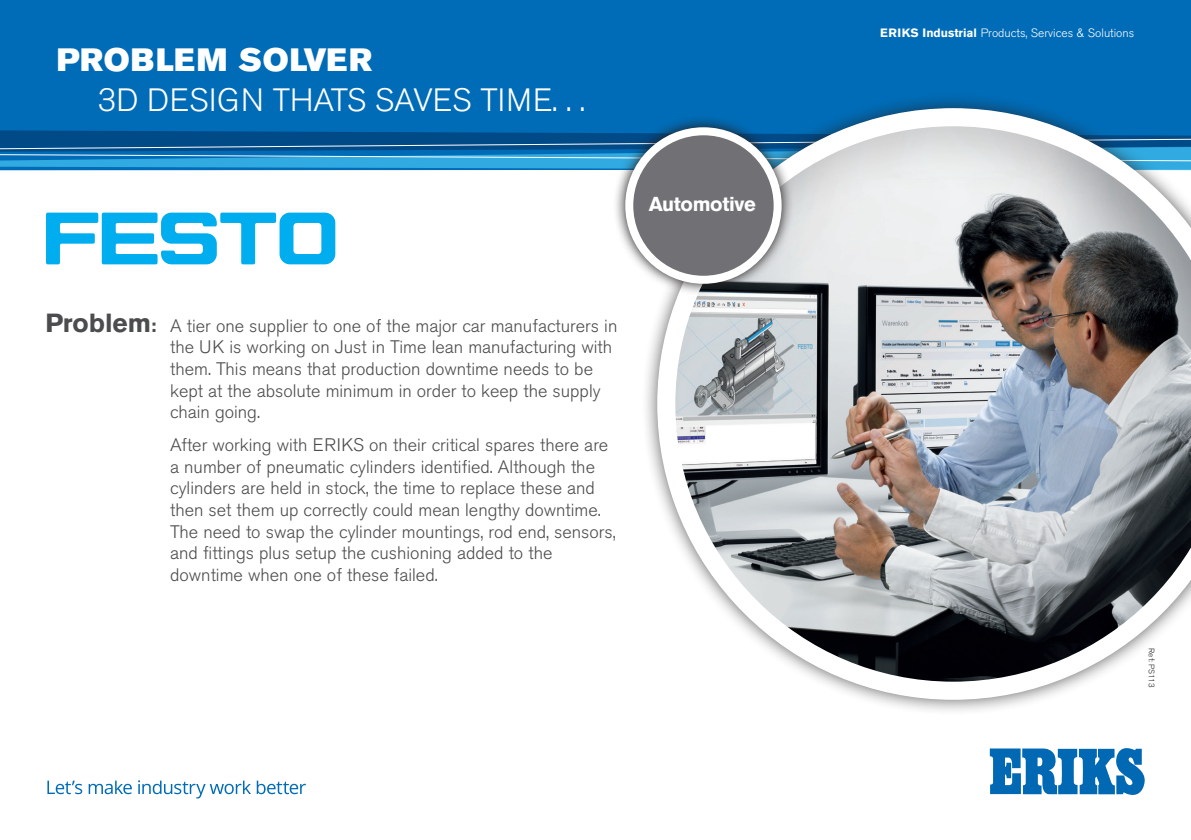
<style>
.page{position:relative;width:1191px;height:840px;background:#fff}
.page>*{position:absolute;margin:0;border:0;box-sizing:border-box;transform-origin:0 0}
.Table_Body{font:300 32px "Akzidenz Grotesk BE";color:#fff}
.t1{font:32px "Akzidenz Grotesk BE Super";letter-spacing:.03em;color:#fff}
.t2{font:700 20px "Akzidenz Grotesk BE";letter-spacing:-.02em;color:#fff}
.Table_Body-2{font:300 18px/21.6px "Akzidenz Grotesk BE";color:#4b4c4d}
.t3{font:300 12px "Akzidenz Grotesk BE";color:#fff}
.Table_Body-3{font:300 8px "Akzidenz Grotesk BE";color:#231f20}
.s1{font-weight:700;font-size:26px}
.s2{font-weight:700}
</style>
<div class="page">
<div style="left:0;top:0;width:1191px;height:130px;background:#006cb7"></div>
<svg style="left:0;top:130px;width:613px;height:40px;background:#1974af"></svg>
<svg style="left:47px;top:780px;width:35px;height:13px"></svg>
<svg style="left:89px;top:780px;width:43px;height:13px"></svg>
<svg style="left:138px;top:780px;width:113px;height:18px"></svg>
<svg style="left:257px;top:780px;width:49px;height:13px"></svg>
<svg style="left:989px;top:748px;width:156px;height:47px"></svg>
<div style="left:640px;top:91px;width:551px;height:624px;background:#231f20;opacity:.75"></div>
<svg style="left:46px;top:212px;width:289px;height:52px"></svg>
<svg style="left:657px;top:108px;width:534px;height:591px"></svg>
<svg style="left:613px;top:115px;width:180px;height:180px"></svg>
<div style="left:629px;top:131px;width:148px;height:148px;background:#717074;border-radius:50%"></div>
<div style="left:625px;top:127px;width:156px;height:156px;border:8px solid #fff;border-radius:50%"></div>
<h1 class="t1" style="left:57px;top:41px;width:317px">PROBLEM SOLVER</h1>
<p class="Table_Body" style="left:98px;top:82px;width:489px">3D DESIGN THATS SAVES TIME. . .</p>
<p class="t2" style="left:649px;top:192px;width:108px">Automotive</p>
<p class="Table_Body-2" style="left:170px;top:315px;width:449px;text-indent:-125px"><span class="s1">Problem</span><span class="s2">:</span> A tier one supplier to one of the major car manufacturers in the UK is working on Just in Time lean manufacturing with them. This means that production downtime needs to be kept at the absolute minimum in order to keep the supply chain going.</p>
<p class="Table_Body-2" style="left:170px;top:434px;width:447px">After working with ERIKS on their critical spares there are a number of pneumatic cylinders identified. Although the cylinders are held in stock, the time to replace these and then set them up correctly could mean lengthy downtime.<br>The need to swap the cylinder mountings, rod end, sensors, and fittings plus setup the cushioning added to the downtime when one of these failed.</p>
<p class="t3" style="left:880px;top:27px;width:255px"><span class="s2">ERIKS Industrial</span> Products, Services &amp; Solutions</p>
<p class="Table_Body-3" style="left:1156px;top:647px;width:41px;rotate:90deg">Ref: PS113</p>
</div>
